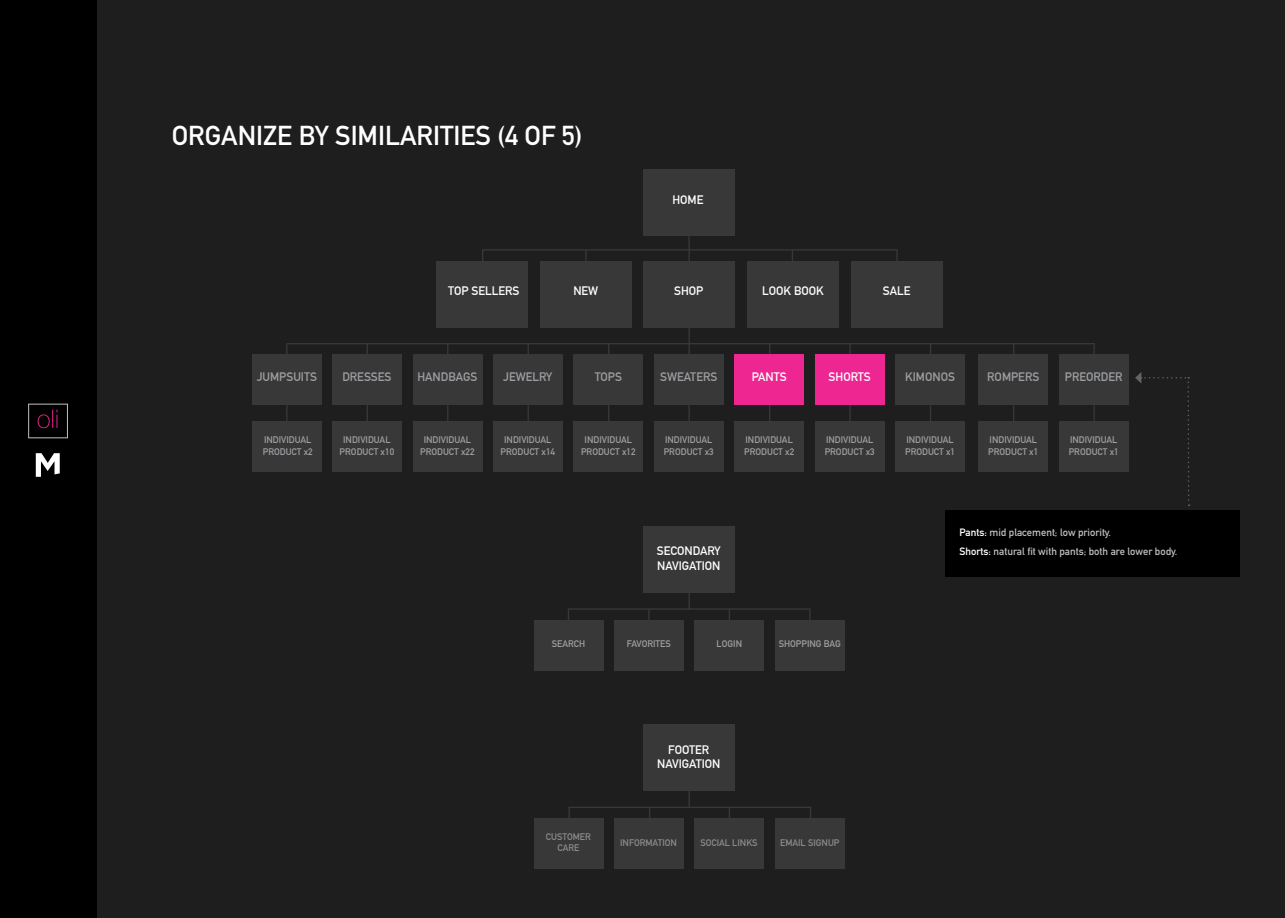
<style>
.page{position:relative;width:1285px;height:918px;background:#fff}
.page>*{position:absolute;margin:0;border:0;box-sizing:border-box;transform-origin:0 0}
.t1{font:700 27px "DIN Alternate";color:#fff}
.t2{font:700 12px/14.4px "DIN Alternate";color:#fff}
.t3{font:700 12px "DIN Alternate";color:#9d9fa2}
.t4{font:700 10.5px/18.6px "DIN Alternate";color:#bcbec0}
.t5{font:700 9.45px/11.2px "DIN Alternate";color:#9d9fa2}
.t6{font:700 9.45px/11.2px "DIN Alternate";color:#8c8c8b;text-align:center}
.s1{color:#fff}
</style>
<div class="page">
<div style="left:0;top:0;width:1284px;height:918px;background:#1e1e1e"></div>
<hr style="left:791px;top:250px;width:2px;height:70px;background:#383838">
<hr style="left:585px;top:250px;width:1px;height:70px;background:#383838">
<hr style="left:482px;top:250px;width:1px;height:70px;background:#383838">
<hr style="left:568px;top:807px;width:243px;height:1px;background:#383838">
<div style="left:642px;top:170px;width:92px;height:66px;background:#383838"></div>
<svg style="left:688px;top:593px;width:1px;height:15px"></svg>
<hr style="left:567px;top:608px;width:243px;height:2px;background:#383838">
<div style="left:643px;top:526px;width:91px;height:67px;background:#383838"></div>
<div style="left:694px;top:620px;width:70px;height:50px;background:#383838"></div>
<div style="left:775px;top:620px;width:69px;height:50px;background:#383838"></div>
<svg style="left:688px;top:791px;width:1px;height:16px"></svg>
<div style="left:694px;top:818px;width:69px;height:51px;background:#383838"></div>
<div style="left:614px;top:818px;width:69px;height:51px;background:#383838"></div>
<div style="left:533px;top:818px;width:70px;height:51px;background:#383838"></div>
<div style="left:775px;top:818px;width:69px;height:51px;background:#383838"></div>
<div style="left:643px;top:725px;width:91px;height:66px;background:#383838"></div>
<hr style="left:1012px;top:344px;width:2px;height:82px;background:#383838">
<hr style="left:1093px;top:344px;width:1px;height:84px;background:#383838">
<hr style="left:608px;top:344px;width:1px;height:82px;background:#383838">
<hr style="left:688px;top:344px;width:1px;height:80px;background:#383838">
<hr style="left:768px;top:344px;width:2px;height:80px;background:#383838">
<hr style="left:849px;top:344px;width:1px;height:84px;background:#383838">
<hr style="left:929px;top:344px;width:2px;height:82px;background:#383838">
<hr style="left:688px;top:247px;width:1px;height:97px;background:#383838">
<div style="left:573px;top:422px;width:70px;height:50px;background:#383838"></div>
<div style="left:573px;top:355px;width:70px;height:50px;background:#383838"></div>
<div style="left:654px;top:422px;width:69px;height:50px;background:#363736"></div>
<div style="left:654px;top:355px;width:69px;height:50px;background:#383838"></div>
<div style="left:734px;top:422px;width:70px;height:50px;background:#383838"></div>
<div style="left:734px;top:355px;width:70px;height:50px;background:#ed2691"></div>
<div style="left:815px;top:422px;width:69px;height:50px;background:#383838"></div>
<div style="left:815px;top:355px;width:69px;height:50px;background:#ed2691"></div>
<div style="left:895px;top:422px;width:69px;height:50px;background:#383838"></div>
<div style="left:895px;top:355px;width:69px;height:50px;background:#383838"></div>
<div style="left:978px;top:422px;width:70px;height:50px;background:#383838"></div>
<div style="left:978px;top:355px;width:70px;height:50px;background:#383838"></div>
<div style="left:1058px;top:422px;width:70px;height:50px;background:#383838"></div>
<div style="left:1058px;top:355px;width:70px;height:50px;background:#383838"></div>
<hr style="left:896px;top:250px;width:1px;height:70px;background:#383838">
<div style="left:850px;top:261px;width:92px;height:66px;background:#383838"></div>
<hr style="left:287px;top:343px;width:807px;height:1px;background:#383838">
<hr style="left:482px;top:249px;width:415px;height:2px;background:#383838">
<hr style="left:286px;top:344px;width:1px;height:82px;background:#383838">
<hr style="left:366px;top:344px;width:2px;height:80px;background:#383838">
<hr style="left:447px;top:344px;width:1px;height:83px;background:#383838">
<hr style="left:527px;top:344px;width:2px;height:81px;background:#383838">
<div style="left:252px;top:355px;width:69px;height:50px;background:#383838"></div>
<div style="left:252px;top:422px;width:69px;height:50px;background:#383838"></div>
<div style="left:332px;top:422px;width:70px;height:50px;background:#383838"></div>
<div style="left:412px;top:422px;width:70px;height:50px;background:#383838"></div>
<div style="left:493px;top:422px;width:69px;height:50px;background:#383838"></div>
<div style="left:332px;top:355px;width:70px;height:50px;background:#383838"></div>
<div style="left:412px;top:355px;width:70px;height:50px;background:#383838"></div>
<div style="left:493px;top:355px;width:69px;height:50px;background:#383838"></div>
<div style="left:540px;top:261px;width:92px;height:66px;background:#383838"></div>
<div style="left:436px;top:261px;width:92px;height:66px;background:#383838"></div>
<div style="left:747px;top:261px;width:92px;height:66px;background:#383838"></div>
<div style="left:533px;top:620px;width:70px;height:50px;background:#383838"></div>
<div style="left:614px;top:620px;width:69px;height:50px;background:#383838"></div>
<div style="left:643px;top:261px;width:91px;height:66px;background:#383838"></div>
<div style="left:0;top:0;width:96px;height:918px;background:#000"></div>
<img style="left:28px;top:404px;width:40px;height:34px">
<svg style="left:36px;top:453px;width:24px;height:24px"></svg>
<div style="left:945px;top:510px;width:294px;height:67px;background:#000"></div>
<svg style="left:1135px;top:372px;width:54px;height:134px"></svg>
<h1 class="t1" style="left:172px;top:115px;width:412px">ORGANIZE BY SIMILARITIES (4 OF 5)</h1>
<p class="t2" style="left:672px;top:191px;width:33px">HOME</p>
<p class="t2" style="left:448px;top:283px;width:73px">TOP SELLERS</p>
<p class="t2" style="left:573px;top:283px;width:26px">NEW</p>
<p class="t2" style="left:762px;top:283px;width:63px">LOOK BOOK</p>
<p class="t2" style="left:674px;top:283px;width:31px">SHOP</p>
<p class="t2" style="left:882px;top:283px;width:29px">SALE</p>
<p class="t3" style="left:257px;top:368px;width:62px">JUMPSUITS</p>
<p class="t5" style="left:263px;top:434px;width:51px">INDIVIDUAL<br>PRODUCT x2</p>
<p class="t3" style="left:342px;top:368px;width:51px">DRESSES</p>
<p class="t3" style="left:417px;top:368px;width:61px">HANDBAGS</p>
<p class="t3" style="left:503px;top:368px;width:50px">JEWELRY</p>
<p class="t5" style="left:339px;top:434px;width:56px;text-align:center">INDIVIDUAL<br>PRODUCT x10</p>
<p class="t5" style="left:420px;top:434px;width:56px;text-align:center">INDIVIDUAL<br>PRODUCT x22</p>
<p class="t5" style="left:500px;top:434px;width:56px;text-align:center">INDIVIDUAL<br>PRODUCT x14</p>
<p class="t3" style="left:594px;top:368px;width:29px">TOPS</p>
<p class="t5" style="left:581px;top:434px;width:56px;text-align:center">INDIVIDUAL<br>PRODUCT x12</p>
<p class="t3" style="left:660px;top:368px;width:59px">SWEATERS</p>
<p class="t5" style="left:663px;top:434px;width:51px">INDIVIDUAL<br>PRODUCT x3</p>
<p class="t2" style="left:751px;top:369px;width:36px">PANTS</p>
<p class="t5" style="left:744px;top:434px;width:51px">INDIVIDUAL<br>PRODUCT x2</p>
<p class="t2" style="left:828px;top:369px;width:44px">SHORTS</p>
<p class="t5" style="left:824px;top:434px;width:51px">INDIVIDUAL<br>PRODUCT x3</p>
<p class="t2" style="left:656px;top:543px;width:65px">SECONDARY<br>NAVIGATION</p>
<p class="t5" style="left:551px;top:638px;width:35px">SEARCH</p>
<p class="t5" style="left:626px;top:638px;width:45px">FAVORITES</p>
<p class="t5" style="left:716px;top:638px;width:27px">LOGIN</p>
<p class="t5" style="left:778px;top:638px;width:64px">SHOPPING BAG</p>
<p class="t3" style="left:905px;top:368px;width:51px">KIMONOS</p>
<p class="t5" style="left:905px;top:434px;width:51px">INDIVIDUAL<br>PRODUCT x1</p>
<p class="t3" style="left:987px;top:368px;width:53px">ROMPERS</p>
<p class="t5" style="left:988px;top:434px;width:51px">INDIVIDUAL<br>PRODUCT x1</p>
<p class="t3" style="left:1064px;top:368px;width:59px">PREORDER</p>
<p class="t5" style="left:1068px;top:434px;width:51px">INDIVIDUAL<br>PRODUCT x1</p>
<p class="t4" style="left:959px;top:523px;width:219px"><span class="s1">Pants:</span> mid placement; low priority.<br><span class="s1">Shorts:</span> natural fit with pants; both are lower body.</p>
<p class="t2" style="left:657px;top:741px;width:65px;text-align:center">FOOTER<br>NAVIGATION</p>
<p class="t6" style="left:546px;top:831px;width:46px">CUSTOMER<br>CARE</p>
<p class="t6" style="left:780px;top:836px;width:61px">EMAIL SIGNUP</p>
<p class="t6" style="left:620px;top:836px;width:58px">INFORMATION</p>
<p class="t6" style="left:700px;top:836px;width:59px">SOCIAL LINKS</p>
</div>
